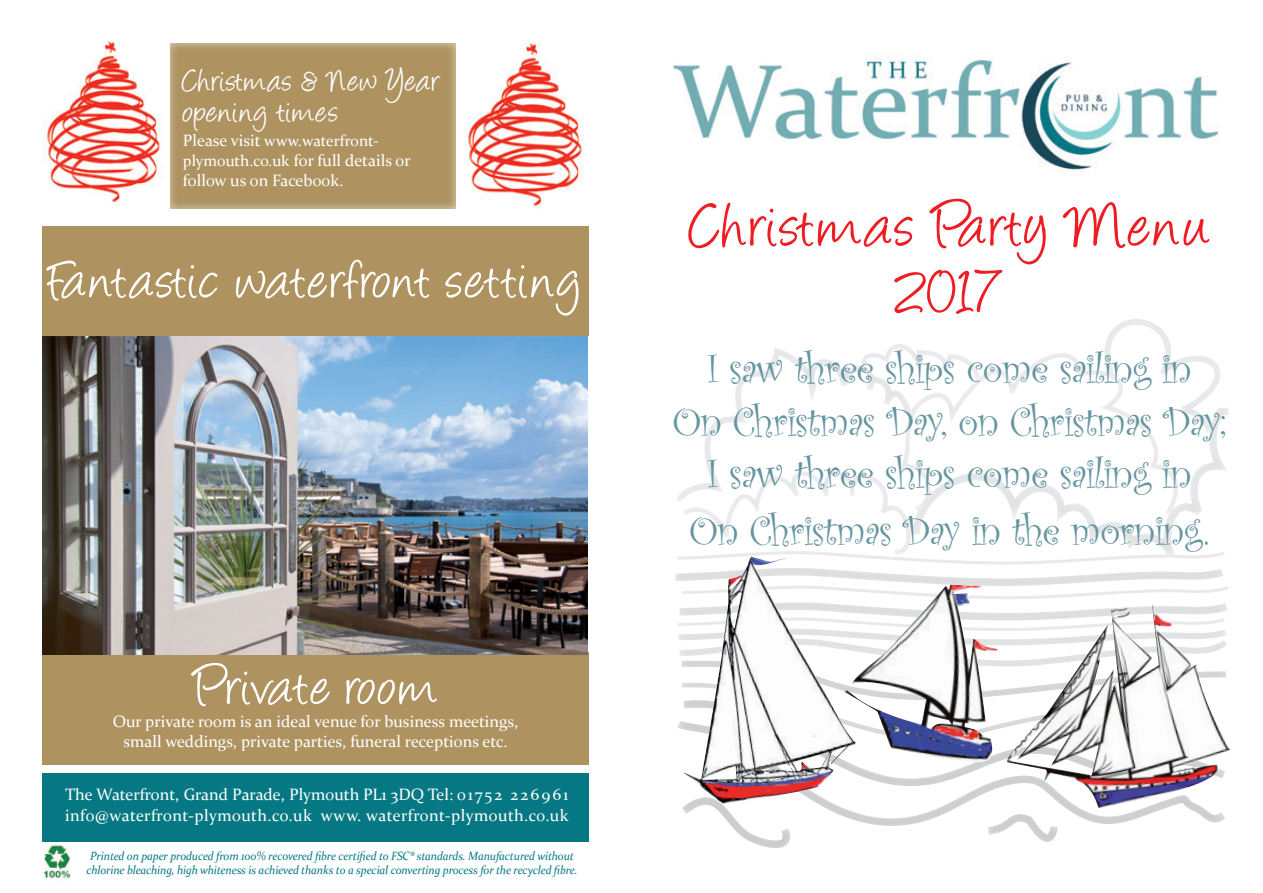
<style>
.page{position:relative;width:1263px;height:893px;background:#fff}
.page>*{position:absolute;margin:0;border:0;box-sizing:border-box;transform-origin:0 0}
.t1{font:72px/64.5px "Angelina";letter-spacing:.035em;color:#ee1d23;text-align:center}
.t2{font:63px "Angelina";letter-spacing:.02em;color:#fff}
.t3{font:42px/52.5px "Curlz";letter-spacing:-.02em;color:#6595a0;text-align:center}
.t4{font:36px/31.5px "Angelina";letter-spacing:.045em;color:#fff}
.t5{font:16.5px/19.8px "Constantia";color:#fff}
.t6{font:15.75px "Constantia";color:#fff}
.t7{font:italic 12px/14.2px "Constantia";letter-spacing:-.01em;color:#057883;text-align:center;scale:.94 1}
.s1{font-size:16.5px}
.s2{font-size:15.75px}
</style>
<div class="page">
<div style="left:43px;top:652px;width:545px;height:112px;background:#ae9361"></div>
<img style="left:43px;top:336px;width:545px;height:319px">
<div style="left:43px;top:227px;width:545px;height:109px;background:#ae9361"></div>
<img style="left:43px;top:845px;width:28px;height:35px">
<img style="left:911px;top:353px;width:193px;height:157px">
<img style="left:677px;top:351px;width:234px;height:150px">
<svg style="left:909px;top:411px;width:3px;height:5px"></svg>
<img style="left:917px;top:408px;width:312px;height:105px">
<img style="left:918px;top:494px;width:254px;height:19px">
<img style="left:904px;top:513px;width:295px;height:39px">
<img style="left:683px;top:471px;width:221px;height:81px">
<img style="left:1104px;top:319px;width:116px;height:114px">
<svg style="left:1107px;top:372px;width:7px;height:6px"></svg>
<svg style="left:1209px;top:426px;width:3px;height:7px"></svg>
<img style="left:861px;top:344px;width:119px;height:37px">
<svg style="left:975px;top:377px;width:5px;height:5px"></svg>
<svg style="left:862px;top:366px;width:5px;height:4px"></svg>
<img style="left:682px;top:586px;width:547px;height:13px">
<img style="left:679px;top:602px;width:547px;height:15px">
<img style="left:677px;top:617px;width:330px;height:12px">
<img style="left:679px;top:629px;width:328px;height:10px">
<img style="left:682px;top:683px;width:325px;height:38px">
<img style="left:679px;top:639px;width:328px;height:27px">
<img style="left:677px;top:721px;width:548px;height:105px">
<img style="left:682px;top:797px;width:108px;height:51px">
<img style="left:988px;top:814px;width:70px;height:28px">
<img style="left:856px;top:586px;width:96px;height:98px">
<img style="left:1007px;top:605px;width:223px;height:203px">
<svg style="left:1167px;top:555px;width:6px;height:2px"></svg>
<img style="left:762px;top:551px;width:62px;height:1px">
<img style="left:950px;top:577px;width:32px;height:9px">
<img style="left:683px;top:557px;width:173px;height:247px">
<div style="left:43px;top:774px;width:546px;height:68px;background:#057883"></div>
<img style="left:673px;top:57px;width:546px;height:113px">
<img style="left:465px;top:44px;width:117px;height:163px">
<img style="left:43px;top:42px;width:118px;height:164px">
<img style="left:170px;top:44px;width:285px;height:164px">
<h3 class="t4" style="left:183px;top:68px;width:260px">Christmas &amp; New Year opening times</h3>
<p class="t6" style="left:183px;top:130px;width:198px"><span class="s1">Please visit</span> www.waterfront-</p>
<p class="t5" style="left:183px;top:150px;width:229px"><span class="s2">plymouth.co.uk</span> for full details or follow us on Facebook.</p>
<h2 class="t2" style="left:49px;top:254px;width:534px">Fantastic waterfront setting</h2>
<h2 class="t2" style="left:194px;top:660px;width:245px">Private room</h2>
<p class="t5" style="left:113px;top:711px;width:407px;text-align:center">Our private room is an ideal venue for business meetings, small weddings, private parties, funeral receptions etc.</p>
<p class="t5" style="left:65px;top:783px;width:505px;line-height:21px">The Waterfront, Grand Parade, Plymouth PL1 3DQ Tel: o1752 226961 info@waterfront-plymouth.co.uk www. waterfront-plymouth.co.uk</p>
<p class="t7" style="left:86px;top:848px;width:524px">Printed on paper produced from 100% recovered fibre certified to FSC® standards. Manufactured without chlorine bleaching, high whiteness is achieved thanks to a special converting process for the recycled fibre.</p>
<h1 class="t1" style="left:690px;top:201px;width:519px">Christmas Party Menu<br>2017</h1>
<h3 class="t3" style="left:672px;top:341px;width:555px">I saw three ships come sailing in<br>On Christmas Day, on Christmas Day;<br>I saw three ships come sailing in</h3>
<h3 class="t3" style="left:689px;top:503px;width:522px">On Christmas Day in the morning.</h3>
</div>
